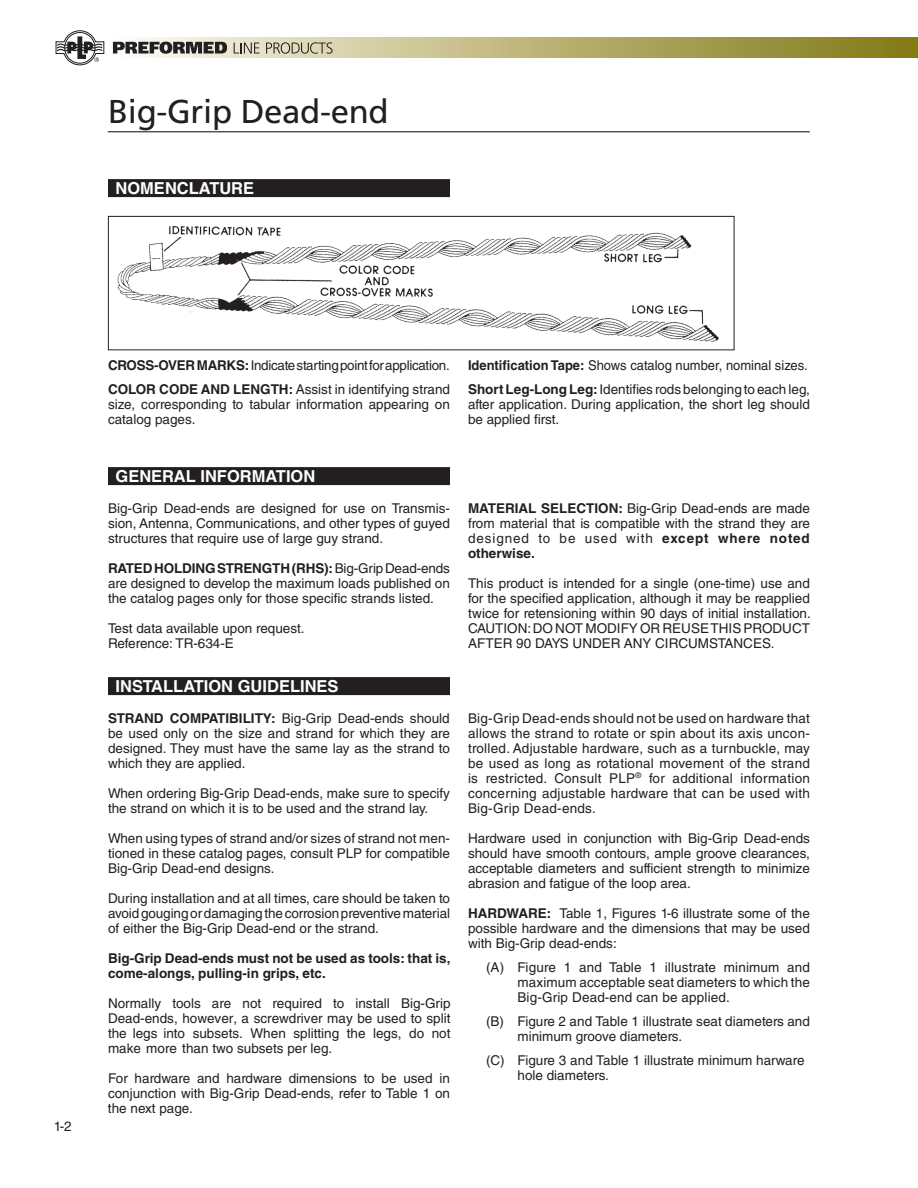
<style>
.page{position:relative;width:918px;height:1188px;background:#fff}
.page>*{position:absolute;margin:0;border:0;box-sizing:border-box;transform-origin:0 0}
.t1{font:33px "Frutiger";letter-spacing:-.01em;color:#231f20}
.t2{font:700 16.5px "Helvetica LT Std";color:#fff}
.t3{font:13.5px/15px "Helvetica LT Std";color:#231f20;text-align:justify}
.t4{font:13.5px/24px "Helvetica LT Std";color:#231f20;scale:.96 1}
.t5{font:13.5px/24px "Helvetica LT Std";letter-spacing:-.02em;color:#231f20}
.t6{font:700 13.5px/15px "Helvetica LT Std";color:#231f20}
.s1{font-weight:700}
</style>
<div class="page">
<img style="left:602px;top:334px;width:117px;height:8px">
<div style="left:108px;top:467px;width:342px;height:18px;background:#231f20"></div>
<div style="left:108px;top:677px;width:342px;height:18px;background:#231f20"></div>
<svg style="left:56px;top:31px;width:862px;height:303px"></svg>
<h1 class="t1" style="left:108px;top:92px;width:282px">Big-Grip Dead-end</h1>
<p class="t2" style="left:116px;top:178px;width:140px">NOMENCLATURE</p>
<p class="t3" style="left:54px;top:1119px;width:19px">1-2</p>
<p class="t5" style="left:108px;top:353px;width:344px"><span class="s1">CROSS-OVER MARKS:</span> Indicate starting point for application.<br><span class="s1">COLOR CODE AND LENGTH:</span> Assist in identifying strand</p>
<p class="t3" style="left:108px;top:396px;width:343px">size, corresponding to tabular information appearing on catalog pages.</p>
<p class="t2" style="left:116px;top:466px;width:201px">GENERAL INFORMATION</p>
<p class="t3" style="left:108px;top:501px;width:343px">Big-Grip Dead-ends are designed for use on Transmis&shy;sion, Antenna, Communications, and other types of guyed structures that require use of large guy strand.</p>
<p class="t3" style="left:108px;top:561px;width:343px"><span class="s1">RATED HOLDING STRENGTH (RHS):</span> Big-Grip Dead-ends are designed to develop the maximum loads published on the catalog pages only for those specific strands listed.</p>
<p class="t3" style="left:108px;top:621px;width:198px">Test data available upon request.<br>Reference: TR-634-E</p>
<p class="t2" style="left:116px;top:676px;width:225px">INSTALLATION GUIDELINES</p>
<p class="t3" style="left:108px;top:711px;width:344px"><span class="s1">STRAND COMPATIBILITY:</span> Big-Grip Dead-ends should be used only on the size and strand for which they are designed. They must have the same lay as the strand to which they are applied.</p>
<p class="t3" style="left:108px;top:786px;width:344px">When ordering Big-Grip Dead-ends, make sure to specify the strand on which it is to be used and the strand lay.</p>
<p class="t3" style="left:108px;top:831px;width:344px">When using types of strand and/or sizes of strand not men&shy;tioned in these catalog pages, consult PLP for compatible Big-Grip Dead-end designs.</p>
<p class="t3" style="left:108px;top:891px;width:344px">During installation and at all times, care should be taken to avoid gouging or damaging the corrosion preventive material of either the Big-Grip Dead-end or the strand.</p>
<p class="t6" style="left:108px;top:950px;width:344px">Big-Grip Dead-ends must not be used as tools: that is, come-alongs, pulling-in grips, etc.</p>
<p class="t3" style="left:108px;top:996px;width:344px">Normally tools are not required to install Big-Grip Dead-ends, however, a screwdriver may be used to split the legs into subsets. When splitting the legs, do not make more than two subsets per leg.</p>
<p class="t3" style="left:108px;top:1071px;width:344px">For hardware and hardware dimensions to be used in conjunction with Big-Grip Dead-ends, refer to Table 1 on the next page.</p>
<p class="t4" style="left:468px;top:353px;width:358px"><span class="s1">Identification Tape:</span> Shows catalog number, nominal sizes.<br><span class="s1">Short Leg-Long Leg:</span> Identifies rods belonging to each leg,</p>
<p class="t3" style="left:468px;top:396px;width:343px">after application. During application, the short leg should be applied first.</p>
<p class="t3" style="left:468px;top:501px;width:344px"><span class="s1">MATERIAL SELECTION:</span> Big-Grip Dead-ends are made from material that is compatible with the strand they are designed to be used with <span class="s1">except where noted otherwise.</span></p>
<p class="t3" style="left:468px;top:576px;width:344px">This product is intended for a single (one-time) use and for the specified application, although it may be reapplied twice for retensioning within 90 days of initial installation.<br>CAUTION: DO NOT MODIFY OR REUSE THIS PRODUCT AFTER 90 DAYS UNDER ANY CIRCUMSTANCES.</p>
<p class="t3" style="left:468px;top:711px;width:344px">Big-Grip Dead-ends should not be used on hardware that allows the strand to rotate or spin about its axis uncon&shy;trolled. Adjustable hardware, such as a turnbuckle, may be used as long as rotational movement of the strand is restricted. Consult PLP<sup>®</sup> for additional information concerning adjustable hardware that can be used with Big-Grip Dead-ends.</p>
<p class="t3" style="left:468px;top:831px;width:344px">Hardware used in conjunction with Big-Grip Dead-ends should have smooth contours, ample groove clearances, acceptable diameters and sufficient strength to minimize abrasion and fatigue of the loop area.</p>
<p class="t3" style="left:468px;top:906px;width:343px"><span class="s1">HARDWARE:</span> Table 1, Figures 1-6 illustrate some of the possible hardware and the dimensions that may be used with Big-Grip dead-ends:</p>
<p class="t3" style="left:517px;top:960px;width:294px;text-indent:-31px">(A) Figure 1 and Table 1 illustrate minimum and maximum acceptable seat diameters to which the Big-Grip Dead-end can be applied.</p>
<p class="t3" style="left:517px;top:1014px;width:294px;text-indent:-31px">(B) Figure 2 and Table 1 illustrate seat diameters and minimum groove diameters.</p>
<p class="t3" style="left:517px;top:1053px;width:289px;text-indent:-31px">(C) Figure 3 and Table 1 illustrate minimum harware hole diameters.</p>
</div>
